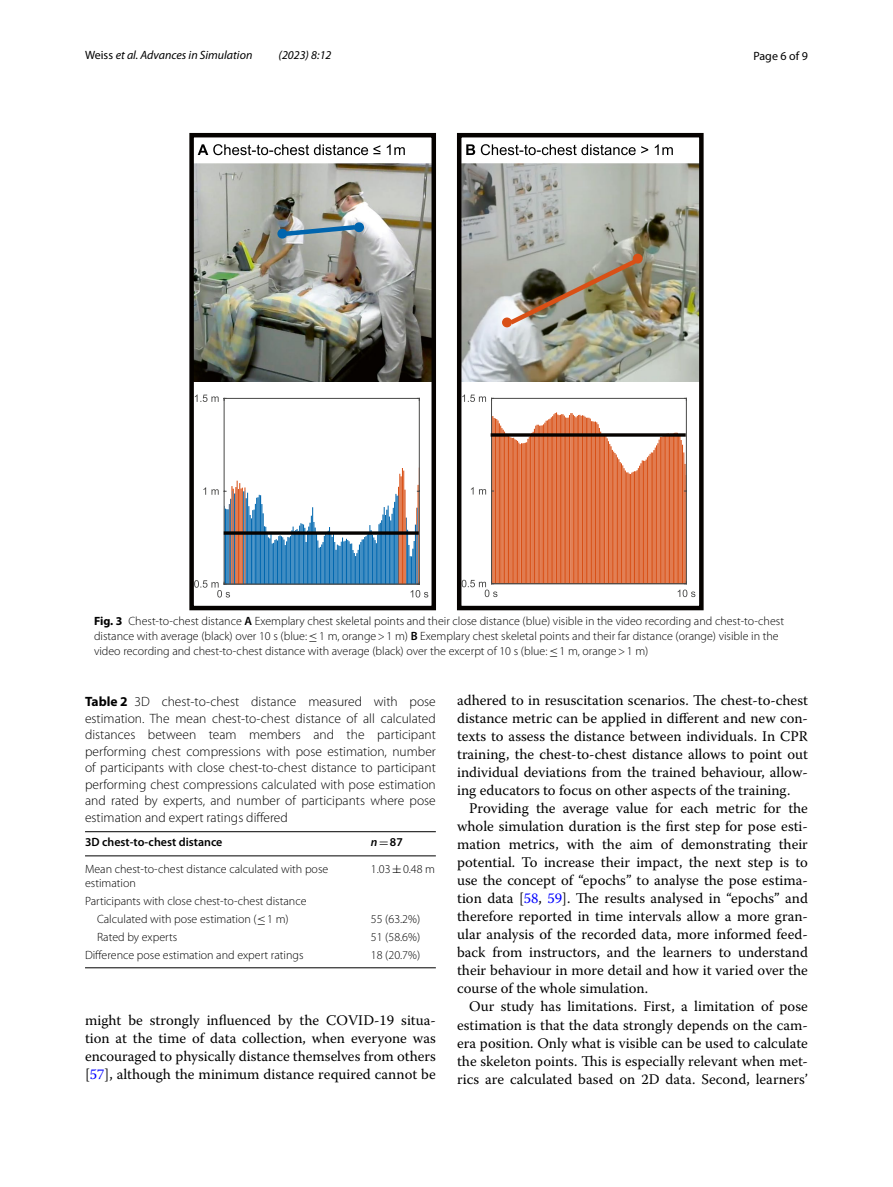
<style>
.page{position:relative;width:893px;height:1187px;background:#fff}
.page>*{position:absolute;margin:0;border:0;box-sizing:border-box;transform-origin:0 0}
.t1{font:14.7px/18px "Warnock Pro";color:#000;text-align:justify}
.t2{font:300 13.5px/16.5px "Myriad Pro";color:#000;text-align:justify}
.t3{font:300 12px/15px "Myriad Pro";color:#000}
.t4{font:italic 12px "Myriad Pro";color:#000}
.t5{font:600 12px "Myriad Pro";color:#000}
.t6{font:12px "Myriad Pro";color:#000}
.s1{font-style:normal}
.s2{font-weight:700}
.s3{font-weight:600}
.s4{font-family:"MTSY";font-weight:400}
.s5{font-style:italic}
.s6{color:#00f}
</style>
<div class="page">
<img style="left:189px;top:133px;width:515px;height:477px">
<div style="left:502px;top:317px;width:10px;height:10px;border:2px solid #d95016;border-radius:50%"></div>
<div style="left:633px;top:254px;width:9px;height:9px;background:#c65d2c;border-radius:50%"></div>
<div style="left:633px;top:254px;width:10px;height:9px;border:2px solid #d95016;border-radius:50%"></div>
<img style="left:505px;top:255px;width:136px;height:73px">
<hr style="left:491px;top:433px;width:195px;height:3px;background:#050200">
<hr style="left:224px;top:531px;width:195px;height:3px;background:#050200">
<hr style="left:85px;top:831px;width:286px;height:1px;background:#000">
<hr style="left:85px;top:855px;width:286px;height:1px;background:#000">
<hr style="left:371px;top:831px;width:65px;height:1px;background:#000">
<hr style="left:371px;top:855px;width:65px;height:1px;background:#000">
<hr style="left:85px;top:967px;width:286px;height:1px;background:#000">
<hr style="left:371px;top:967px;width:65px;height:1px;background:#000">
<p class="t4" style="left:85px;top:48px;width:169px"><span class="s1">Weiss</span> et al. Advances in Simulation</p>
<p class="t4" style="left:279px;top:48px;width:54px">(2023) 8:12</p>
<p class="t6" style="left:753px;top:48px;width:56px">Page 6 of 9</p>
<p class="t3" style="left:94px;top:614px;width:691px"><span class="s2">Fig. 3</span> Chest-to-chest distance <span class="s3">A</span> Exemplary chest skeletal points and their close distance (blue) visible in the video recording and chest-to-chest distance with average (black) over 10 s (blue:<span class="s4">≤</span>1 m, orange&gt;1 m) <span class="s3">B</span> Exemplary chest skeletal points and their far distance (orange) visible in the video recording and chest-to-chest distance with average (black) over the excerpt of 10 s (blue:<span class="s4">≤</span>1 m, orange&gt;1 m)</p>
<p class="t2" style="left:85px;top:693px;width:352px"><span class="s2">Table 2</span> 3D chest-to-chest distance measured with pose estimation. The mean chest-to-chest distance of all calculated distances between team members and the participant performing chest compressions with pose estimation, number of participants with close chest-to-chest distance to participant performing chest compressions calculated with pose estimation and rated by experts, and number of participants where pose estimation and expert ratings differed</p>
<p class="t5" style="left:85px;top:834px;width:139px">3D chest-to-chest distance</p>
<p class="t5" style="left:371px;top:834px;width:33px"><span class="s5">n</span><span class="s4">=</span>87</p>
<p class="t3" style="left:85px;top:862px;width:245px;line-height:13.5px">Mean chest-to-chest distance calculated with pose estimation</p>
<p class="t3" style="left:371px;top:861px;width:66px">1.03<span class="s4">±</span>0.48 m</p>
<p class="t3" style="left:85px;top:891px;width:223px;line-height:18.1px;text-align:center">Participants with close chest-to-chest distance<br>Calculated with pose estimation (<span class="s4">≤</span>1 m)</p>
<p class="t1" style="left:457px;top:691px;width:352px">adhered to in resuscitation scenarios. The chest-to-chest distance metric can be applied in different and new con&shy;texts to assess the distance between individuals. In CPR training, the chest-to-chest distance allows to point out individual deviations from the trained behaviour, allow&shy;ing educators to focus on other aspects of the training.</p>
<p class="t1" style="left:457px;top:799px;width:352px;text-indent:12px">Providing the average value for each metric for the whole simulation duration is the first step for pose esti&shy;mation metrics, with the aim of demonstrating their potential. To increase their impact, the next step is to use the concept of “epochs” to analyse the pose estima&shy;tion data [<span class="s6">58</span>, <span class="s6">59</span>]. The results analysed in “epochs” and therefore reported in time intervals allow a more gran&shy;ular analysis of the recorded data, more informed feed&shy;back from instructors, and the learners to understand their behaviour in more detail and how it varied over the course of the whole simulation.</p>
<p class="t1" style="left:457px;top:997px;width:352px;text-indent:12px">Our study has limitations. First, a limitation of pose estimation is that the data strongly depends on the cam&shy;era position. Only what is visible can be used to calculate the skeleton points. This is especially relevant when met&shy;rics are calculated based on 2D data. Second, learners’</p>
<p class="t3" style="left:371px;top:911px;width:51px">55 (63.2%)</p>
<p class="t3" style="left:97px;top:929px;width:82px">Rated by experts</p>
<p class="t3" style="left:371px;top:929px;width:51px">51 (58.6%)</p>
<p class="t3" style="left:85px;top:947px;width:220px">Difference pose estimation and expert ratings</p>
<p class="t3" style="left:371px;top:947px;width:51px">18 (20.7%)</p>
<p class="t1" style="left:85px;top:1010px;width:352px">might be strongly influenced by the COVID-19 situa&shy;tion at the time of data collection, when everyone was encouraged to physically distance themselves from others [<span class="s6">57</span>], although the minimum distance required cannot be</p>
</div>
